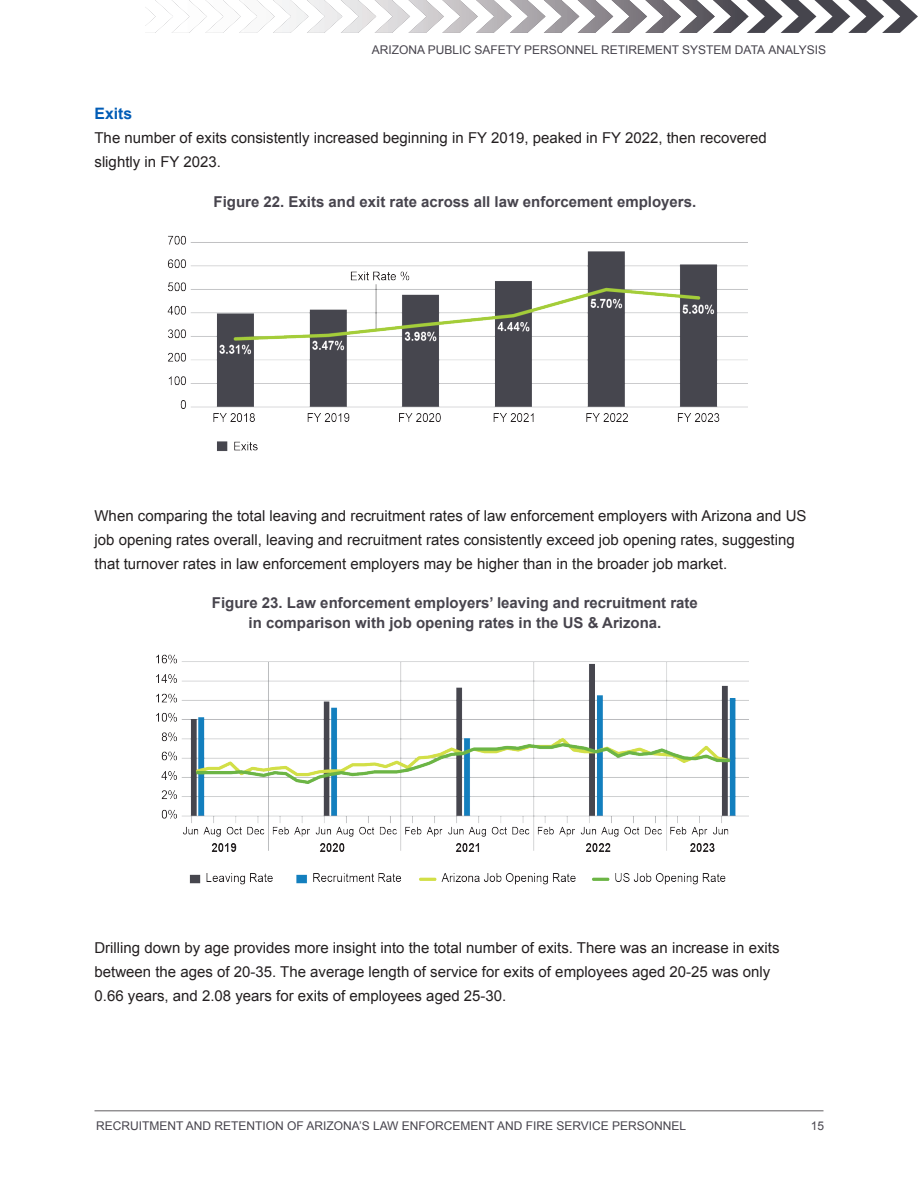
<style>
.page{position:relative;width:918px;height:1188px;background:#fff}
.page>*{position:absolute;margin:0;border:0;box-sizing:border-box;transform-origin:0 0}
.Bold_Subhead_dark_Black{font:700 15.75px "Arial";color:#005cb6}
.Body{font:15px/24px "Arial";color:#231f20}
.Table_Chart_title_centered{font:700 15px/19.5px "Arial";color:#47444d;text-align:center}
.body_First{font:15px/24px "Arial";color:#231f20}
.t1{font:12px "Arial";color:#47444d}
</style>
<div class="page">
<hr style="left:94px;top:1110px;width:730px;height:1px;background:#727072">
<svg style="left:746px;top:0;width:172px;height:33px"></svg>
<img style="left:715px;top:0;width:31px;height:33px">
<img style="left:681px;top:0;width:34px;height:33px">
<img style="left:647px;top:0;width:34px;height:33px">
<img style="left:613px;top:0;width:34px;height:33px">
<img style="left:579px;top:0;width:34px;height:33px">
<img style="left:546px;top:0;width:33px;height:33px">
<img style="left:512px;top:0;width:34px;height:33px">
<img style="left:478px;top:0;width:34px;height:33px">
<img style="left:444px;top:0;width:34px;height:33px">
<img style="left:410px;top:0;width:34px;height:33px">
<img style="left:376px;top:0;width:34px;height:33px">
<img style="left:343px;top:0;width:33px;height:33px">
<img style="left:309px;top:0;width:34px;height:33px">
<img style="left:275px;top:0;width:34px;height:33px">
<img style="left:241px;top:0;width:34px;height:33px">
<img style="left:207px;top:0;width:34px;height:33px">
<img style="left:173px;top:0;width:34px;height:33px">
<img style="left:145px;top:0;width:28px;height:33px">
<img style="left:167px;top:235px;width:580px;height:216px">
<img style="left:156px;top:654px;width:593px;height:231px">
<p class="t1" style="left:372px;top:42px;width:456px">ARIZONA PUBLIC SAFETY PERSONNEL RETIREMENT SYSTEM DATA ANALYSIS</p>
<p class="Bold_Subhead_dark_Black" style="left:94px;top:104px;width:39px">Exits</p>
<p class="body_First" style="left:94px;top:126px;width:674px">The number of exits consistently increased beginning in FY 2019, peaked in FY 2022, then recovered slightly in FY 2023.</p>
<p class="Table_Chart_title_centered" style="left:214px;top:193px;width:484px">Figure 22. Exits and exit rate across all law enforcement employers.</p>
<p class="Body" style="left:94px;top:504px;width:714px">When comparing the total leaving and recruitment rates of law enforcement employers with Arizona and US job opening rates overall, leaving and recruitment rates consistently exceed job opening rates, suggesting that turnover rates in law enforcement employers may be higher than in the broader job market.</p>
<p class="Table_Chart_title_centered" style="left:212px;top:594px;width:487px">Figure 23. Law enforcement employers’ leaving and recruitment rate in comparison with job opening rates in the US &amp; Arizona.</p>
<p class="Body" style="left:94px;top:936px;width:687px">Drilling down by age provides more insight into the total number of exits. There was an increase in exits between the ages of 20-35. The average length of service for exits of employees aged 20-25 was only<br>0.66 years, and 2.08 years for exits of employees aged 25-30.</p>
<p class="t1" style="left:96px;top:1118px;width:592px">RECRUITMENT AND RETENTION OF ARIZONA’S LAW ENFORCEMENT AND FIRE SERVICE PERSONNEL</p>
<p class="t1" style="left:811px;top:1118px;width:15px">15</p>
</div>
